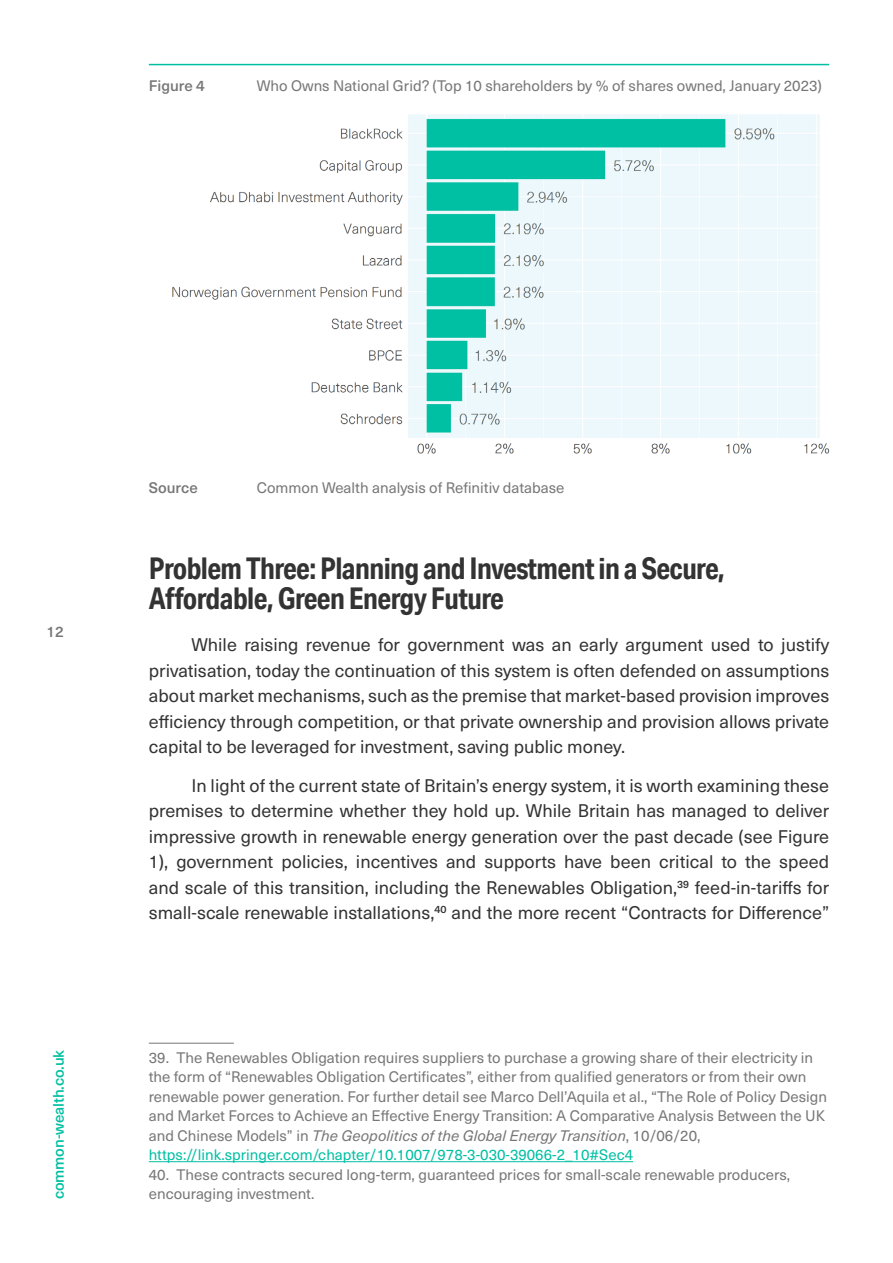
<style>
.page{position:relative;width:893px;height:1263px;background:#fff}
.page>*{position:absolute;margin:0;border:0;box-sizing:border-box;transform-origin:0 0}
.t1{font:700 30px/30px "Aktiv Grotesk Cd";letter-spacing:-.02em;color:#333}
.t2{font:18px/25.5px "Neue Haas Unica W1 G";color:#333;text-align:justify}
.t3{font:15px/19.5px "Neue Haas Unica W1 G";color:#777}
.t4{font:500 15px "Neue Haas Unica W1 G";letter-spacing:-.01em;color:#00c0a3}
.t5{font:500 15px "Neue Haas Unica W1 G";color:#777}
.s1{font-style:italic}
.s2{color:#00c0a3}
</style>
<div class="page">
<hr style="left:149px;top:64px;width:680px;height:1px;background:#00c0a3">
<hr style="left:149px;top:1043px;width:85px;height:1px;background:#777">
<hr style="left:149px;top:1161px;width:484px;height:1px;background:#00c0a3">
<img style="left:172px;top:114px;width:658px;height:340px">
<p class="t5" style="left:149px;top:74px;width:58px">Figure 4</p>
<p class="t3" style="left:257px;top:75px;width:567px">Who Owns National Grid? (Top 10 shareholders by % of shares owned, January 2023)</p>
<p class="t5" style="left:47px;top:621px;width:19px">12</p>
<p class="t4" style="left:47px;top:1199px;width:151px;rotate:-90deg">common-wealth.co.uk</p>
<p class="t5" style="left:149px;top:477px;width:50px">Source</p>
<p class="t3" style="left:257px;top:478px;width:309px">Common Wealth analysis of Refinitiv database</p>
<h1 class="t1" style="left:149px;top:553px;width:578px">Problem Three: Planning and Investment in a Secure,<br>Affordable, Green Energy Future</h1>
<p class="t2" style="left:149px;top:631px;width:682px;text-indent:43px">While raising revenue for government was an early argument used to justify privatisation, today the continuation of this system is often defended on assumptions about market mechanisms, such as the premise that market-based provision improves efficiency through competition, or that private ownership and provision allows private capital to be leveraged for investment, saving public money.</p>
<p class="t2" style="left:149px;top:771px;width:682px;text-indent:43px">In light of the current state of Britain’s energy system, it is worth examining these premises to determine whether they hold up. While Britain has managed to deliver impressive growth in renewable energy generation over the past decade (see Figure 1), government policies, incentives and supports have been critical to the speed and scale of this transition, including the Renewables Obligation,<sup>39</sup> feed-in-tariffs for small-scale renewable installations,<sup>40</sup> and the more recent “Contracts for Difference”</p>
<p class="t3" style="left:149px;top:1047px;width:680px">39. The Renewables Obligation requires suppliers to purchase a growing share of their electricity in the form of “Renewables Obligation Certificates”, either from qualified generators or from their own renewable power generation. For further detail see Marco Dell’Aquila et al., “The Role of Policy Design and Market Forces to Achieve an Effective Energy Transition: A Comparative Analysis Between the UK and Chinese Models” in <span class="s1">The Geopolitics of the Global Energy Transition</span>, 10/06/20, <span class="s2">https://link.springer.com/chapter/10.1007/978-3-030-39066-2_10#Sec4</span></p>
<p class="t3" style="left:149px;top:1164px;width:643px">40. These contracts secured long-term, guaranteed prices for small-scale renewable producers, encouraging investment.</p>
</div>
